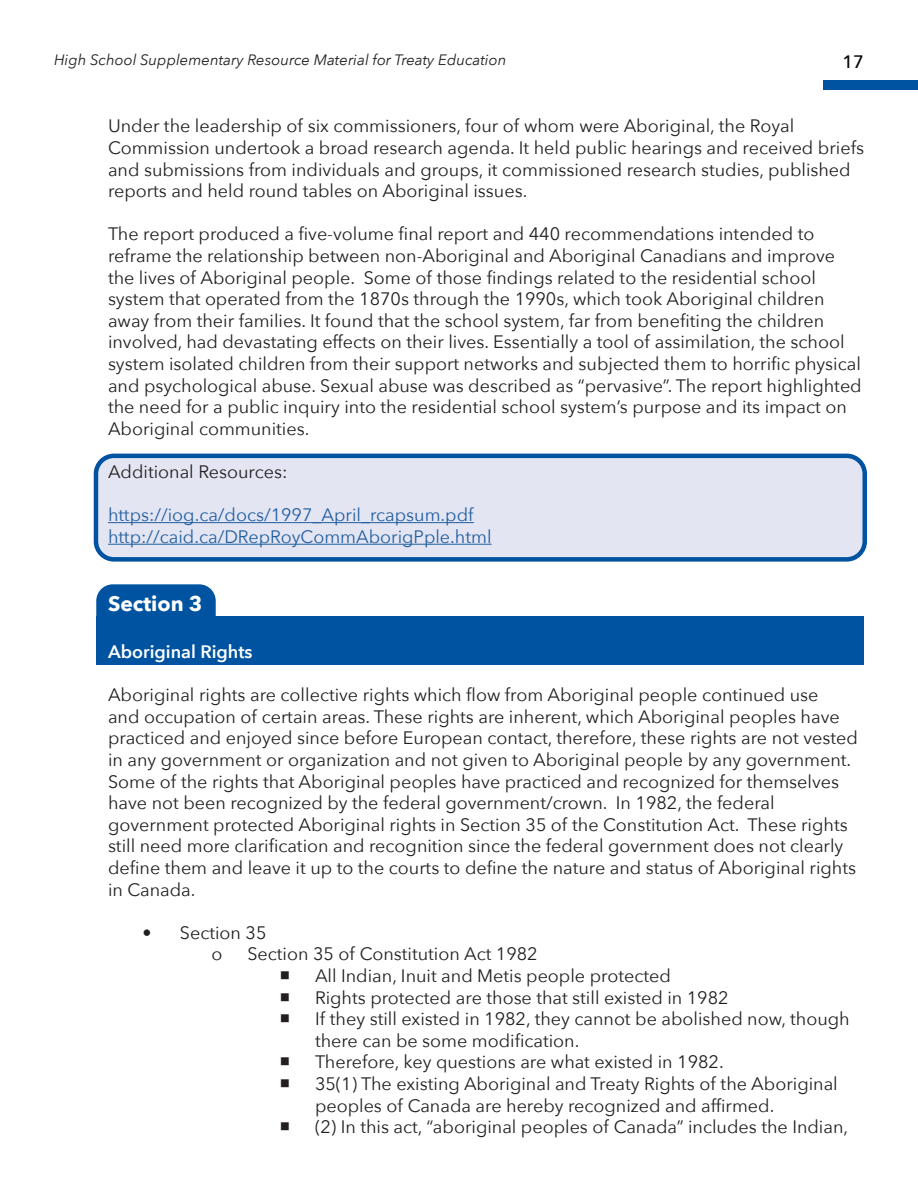
<style>
.page{position:relative;width:918px;height:1188px;background:#fff}
.page>*{position:absolute;margin:0;border:0;box-sizing:border-box;transform-origin:0 0}
.t1{font:700 21px "Avenir Next";color:#fff}
.t2{font:18px/21.6px "Avenir Next";color:#231f20}
.t3{font:18px "Avenir Next";color:#215e9f}
.t4{font:600 18px "Avenir Next";color:#fff}
.t5{font:18px "Arial Unicode MS";color:#231f20}
.t6{font:500 18px "Avenir Next";color:#020304}
.t7{font:italic 15px "Avenir Next";color:#231f20}
</style>
<div class="page">
<div style="left:824px;top:81px;width:94px;height:9px;background:#0053a0"></div>
<div style="left:96px;top:456px;width:769px;height:103px;background:#e3e5f3;border-radius:18px"></div>
<div style="left:94px;top:454px;width:773px;height:108px;border:4px solid #0053a0;border-radius:18px"></div>
<svg style="left:96px;top:584px;width:120px;height:33px;background:#0b5aa4"></svg>
<div style="left:96px;top:617px;width:768px;height:48px;background:#0053a0"></div>
<hr style="left:108px;top:522px;width:366px;height:1px;background:#215e9f">
<hr style="left:108px;top:544px;width:384px;height:1px;background:#215e9f">
<p class="t7" style="left:54px;top:47px;width:454px">High School Supplementary Resource Material for Treaty Education</p>
<p class="t6" style="left:843px;top:51px;width:23px">17</p>
<p class="t2" style="left:108px;top:115px;width:757px">Under the leadership of six commissioners, four of whom were Aboriginal, the Royal Commission undertook a broad research agenda. It held public hearings and received briefs and submissions from individuals and groups, it commissioned research studies, published reports and held round tables on Aboriginal issues.</p>
<p class="t2" style="left:108px;top:223px;width:755px">The report produced a five-volume final report and 440 recommendations intended to reframe the relationship between non-Aboriginal and Aboriginal Canadians and improve the lives of Aboriginal people. Some of those findings related to the residential school system that operated from the 1870s through the 1990s, which took Aboriginal children away from their families. It found that the school system, far from benefiting the children involved, had devastating effects on their lives. Essentially a tool of assimilation, the school system isolated children from their support networks and subjected them to horrific physical and psychological abuse. Sexual abuse was described as “pervasive”. The report highlighted the need for a public inquiry into the residential school system’s purpose and its impact on Aboriginal communities.</p>
<p class="t2" style="left:108px;top:460px;width:181px">Additional Resources:</p>
<p class="t3" style="left:108px;top:500px;width:367px">https://iog.ca/docs/1997_April_rcapsum.pdf</p>
<p class="t3" style="left:108px;top:521px;width:385px">http://caid.ca/DRepRoyCommAborigPple.html</p>
<p class="t1" style="left:108px;top:591px;width:96px">Section 3</p>
<p class="t4" style="left:108px;top:636px;width:146px">Aboriginal Rights</p>
<p class="t2" style="left:108px;top:683px;width:751px">Aboriginal rights are collective rights which flow from Aboriginal people continued use<br>and occupation of certain areas. These rights are inherent, which Aboriginal peoples have practiced and enjoyed since before European contact, therefore, these rights are not vested in any government or organization and not given to Aboriginal people by any government.<br>Some of the rights that Aboriginal peoples have practiced and recognized for themselves have not been recognized by the federal government/crown. In 1982, the federal government protected Aboriginal rights in Section 35 of the Constitution Act. These rights still need more clarification and recognition since the federal government does not clearly define them and leave it up to the courts to define the nature and status of Aboriginal rights in Canada.</p>
<p class="t2" style="left:142px;top:921px;width:125px">• Section 35</p>
<p class="t2" style="left:212px;top:943px;width:12px">o</p>
<p class="t2" style="left:248px;top:943px;width:292px">Section 35 of Constitution Act 1982</p>
<p class="t5" style="left:280px;top:963px;width:10px">￭</p>
<p class="t2" style="left:315px;top:964px;width:357px">All Indian, Inuit and Metis people protected</p>
<p class="t5" style="left:280px;top:984px;width:10px">￭</p>
<p class="t2" style="left:315px;top:986px;width:415px">Rights protected are those that still existed in 1982</p>
<p class="t5" style="left:280px;top:1006px;width:10px">￭</p>
<p class="t2" style="left:315px;top:1007px;width:536px">If they still existed in 1982, they cannot be abolished now, though there can be some modification.</p>
<p class="t5" style="left:280px;top:1049px;width:10px">￭</p>
<p class="t2" style="left:315px;top:1051px;width:410px">Therefore, key questions are what existed in 1982.</p>
<p class="t5" style="left:280px;top:1071px;width:10px">￭</p>
<p class="t2" style="left:315px;top:1072px;width:524px">35(1) The existing Aboriginal and Treaty Rights of the Aboriginal peoples of Canada are hereby recognized and affirmed.</p>
<p class="t5" style="left:280px;top:1114px;width:10px">￭</p>
<p class="t2" style="left:315px;top:1115px;width:535px">(2) In this act, “aboriginal peoples of Canada” includes the Indian,</p>
</div>
